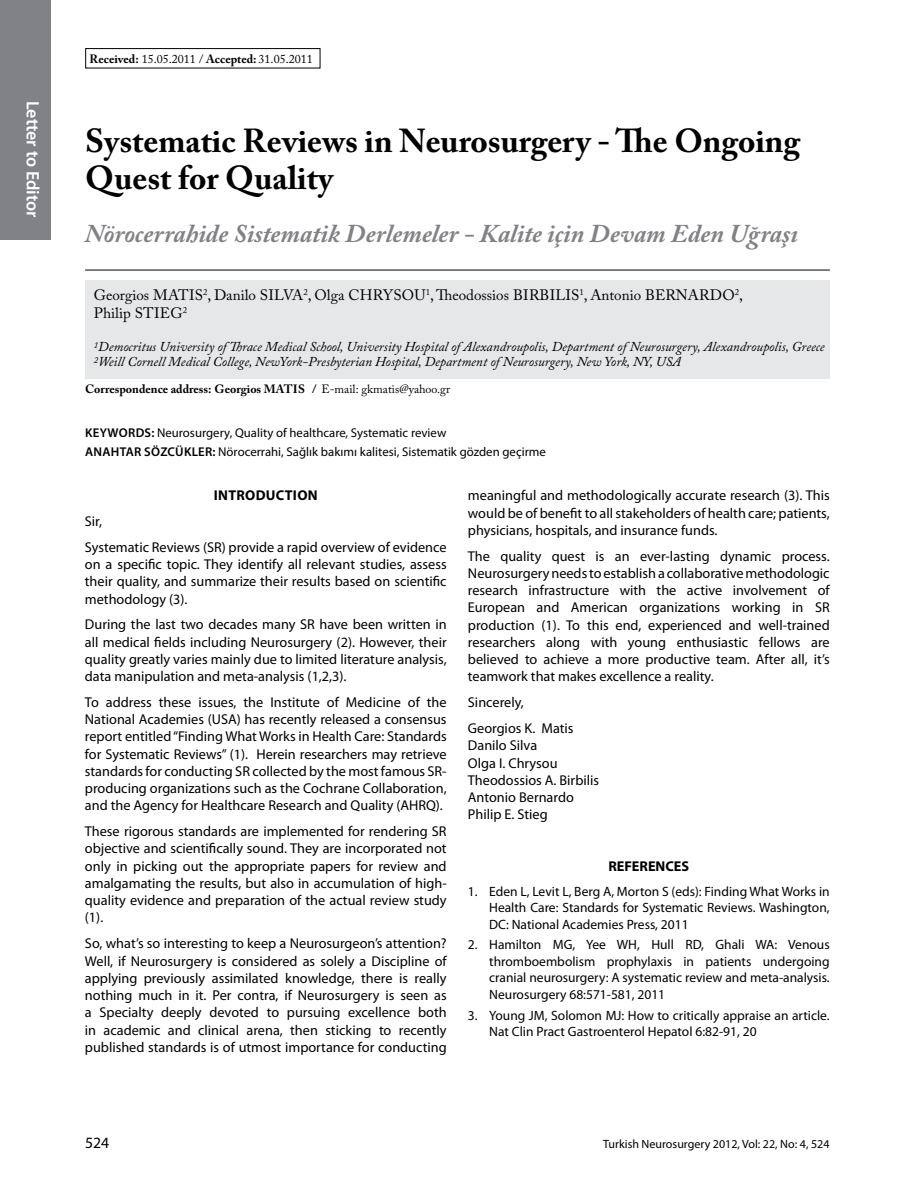
<style>
.page{position:relative;width:915px;height:1191px;background:#fff}
.page>*{position:absolute;margin:0;border:0;box-sizing:border-box;transform-origin:0 0}
.t1{font:700 33px/37.5px "Adobe Caslon Pro";color:#000}
.t2{font:italic 700 25.5px "Adobe Caslon Pro";color:#808285}
.t3{font:600 18px "Myriad Pro";letter-spacing:-.005em;color:#fff}
.t4{font:15.75px "Myriad Pro";color:#000}
.t5{font:15px/18px "Adobe Caslon Pro";color:#000}
.t6{font:14.25px/17.2px "Myriad Pro";color:#000;text-align:justify}
.t7{font:700 14.25px "Myriad Pro";letter-spacing:.02em;color:#000}
.t8{font:700 14.25px "Myriad Pro";color:#000}
.t9{font:13.5px/16.5px "Myriad Pro";color:#000;text-align:justify}
.t10{font:italic 13.5px/15px "Adobe Caslon Pro";color:#000}
.t11{font:12.75px/19.2px "Myriad Pro";color:#000}
.t12{font:12px "Adobe Caslon Pro";color:#000}
.t13{font:12px "Myriad Pro";color:#000}
.t14{font:700 12px "Adobe Caslon Pro";color:#000}
.s1{font-weight:700}
.s2{font-weight:600}
</style>
<div class="page">
<div style="left:0;top:0;width:51px;height:240px;background:#808285"></div>
<div style="left:85px;top:48px;width:235px;height:20px;border:1px solid #000"></div>
<hr style="left:85px;top:270px;width:744px;height:1px;background:#000">
<div style="left:85px;top:280px;width:744px;height:98px;background:#e6e7e8"></div>
<p class="t3" style="left:44px;top:101px;width:119px;rotate:90deg">LETTER TO EDITOR</p>
<p class="t12" style="left:89px;top:52px;width:225px"><span class="s1">Received:</span> 15.05.2011 / <span class="s1">Accepted:</span> 31.05.2011</p>
<h1 class="t1" style="left:85px;top:122px;width:716px">Systematic Reviews in Neurosurgery - The Ongoing<br>Quest for Quality</h1>
<h2 class="t2" style="left:85px;top:218px;width:714px">Nörocerrahide Sistematik Derlemeler - Kalite için Devam Eden Uğraşı</h2>
<p class="t5" style="left:94px;top:286px;width:650px">Georgios Matıs<sup>2</sup>, Danilo Sılva<sup>2</sup>, Olga Chrysou<sup>1</sup>, Theodossios Bırbılıs<sup>1</sup>, Antonio Bernard o<sup>2</sup>,<br>Philip Stıeg<sup>2</sup></p>
<p class="t10" style="left:94px;top:339px;width:732px"><sup>1</sup>Democritus University of Thrace Medical School, University Hospital of Alexandroupolis, Department of Neurosurgery, Alexandroupolis, Greece<br><sup>2</sup>Weill Cornell Medical College, NewYork-Presbyterian Hospital, Department of Neurosurgery, New York, NY, USA</p>
<p class="t14" style="left:85px;top:381px;width:199px">Correspondence address: Georgios Matıs</p>
<p class="t12" style="left:312px;top:381px;width:139px"><span class="s1">/</span> E-mail: gkmatis@yahoo.gr</p>
<p class="t11" style="left:85px;top:423px;width:462px"><span class="s2">KEYWORDS:</span> Neurosurgery, Quality of healthcare, Systematic review<br><span class="s2">ANAHTAR SÖZCÜKLER:</span> Nörocerrahi, Sağlık bakımı kalitesi, Sistematik gözden geçirme</p>
<p class="t7" style="left:214px;top:486px;width:105px">INTRODUCTION</p>
<p class="t6" style="left:85px;top:508px;width:363px;line-height:25.8px">Sir,<br>Systematic Reviews (SR) provide a rapid overview of evidence</p>
<p class="t6" style="left:85px;top:555px;width:363px">on a specific topic. They identify all relevant studies, assess their quality, and summarize their results based on scientific methodology (3).</p>
<p class="t6" style="left:85px;top:615px;width:363px">During the last two decades many SR have been written in all medical fields including Neurosurgery (2). However, their quality greatly varies mainly due to limited literature analysis, data manipulation and meta-analysis (1,2,3).</p>
<p class="t6" style="left:85px;top:693px;width:363px">To address these issues, the Institute of Medicine of the National Academies (USA) has recently released a consensus report entitled “Finding What Works in Health Care: Standards for Systematic Reviews” (1). Herein researchers may retrieve standards for conducting SR collected by the most famous SR&shy;producing organizations such as the Cochrane Collaboration, and the Agency for Healthcare Research and Quality (AHRQ).</p>
<p class="t6" style="left:85px;top:822px;width:363px">These rigorous standards are implemented for rendering SR objective and scientifically sound. They are incorporated not only in picking out the appropriate papers for review and amalgamating the results, but also in accumulation of high&shy;quality evidence and preparation of the actual review study (1).</p>
<p class="t6" style="left:85px;top:934px;width:363px">So, what’s so interesting to keep a Neurosurgeon’s attention?<br>Well, if Neurosurgery is considered as solely a Discipline of applying previously assimilated knowledge, there is really nothing much in it. Per contra, if Neurosurgery is seen as a Specialty deeply devoted to pursuing excellence both in academic and clinical arena, then sticking to recently published standards is of utmost importance for conducting</p>
<p class="t6" style="left:468px;top:487px;width:363px">meaningful and methodologically accurate research (3). This would be of benefit to all stakeholders of health care; patients, physicians, hospitals, and insurance funds.</p>
<p class="t6" style="left:468px;top:547px;width:363px">The quality quest is an ever-lasting dynamic process.<br>Neurosurgery needs to establish a collaborative methodologic research infrastructure with the active involvement of European and American organizations working in SR production (1). To this end, experienced and well-trained researchers along with young enthusiastic fellows are believed to achieve a more productive team. After all, it’s teamwork that makes excellence a reality.</p>
<p class="t6" style="left:468px;top:689px;width:107px;line-height:25.8px">Sincerely,<br>Georgios K. Matis</p>
<p class="t6" style="left:468px;top:736px;width:133px;text-align:left">Danilo Silva<br>Olga I. Chrysou<br>Theodossios A. Birbilis<br>Antonio Bernardo<br>Philip E. Stieg</p>
<p class="t8" style="left:608px;top:856px;width:82px">REFERENCES</p>
<p class="t9" style="left:489px;top:882px;width:342px;text-indent:-21px">1. Eden L, Levit L, Berg A, Morton S (eds): Finding What Works in Health Care: Standards for Systematic Reviews. Washington, DC: National Academies Press, 2011</p>
<p class="t9" style="left:489px;top:936px;width:342px;text-indent:-21px">2. Hamilton MG, Yee WH, Hull RD, Ghali WA: Venous thromboembolism prophylaxis in patients undergoing cranial neurosurgery: A systematic review and meta-analysis.<br>Neurosurgery 68:571-581, 2011</p>
<p class="t9" style="left:489px;top:1006px;width:342px;text-indent:-21px">3. Young JM, Solomon MJ: How to critically appraise an article.<br>Nat Clin Pract Gastroenterol Hepatol 6:82-91, 20</p>
<p class="t4" style="left:85px;top:1133px;width:26px">524</p>
<p class="t13" style="left:602px;top:1137px;width:228px">Turkish Neurosurgery 2012, Vol: 22, No: 4, 524</p>
</div>
